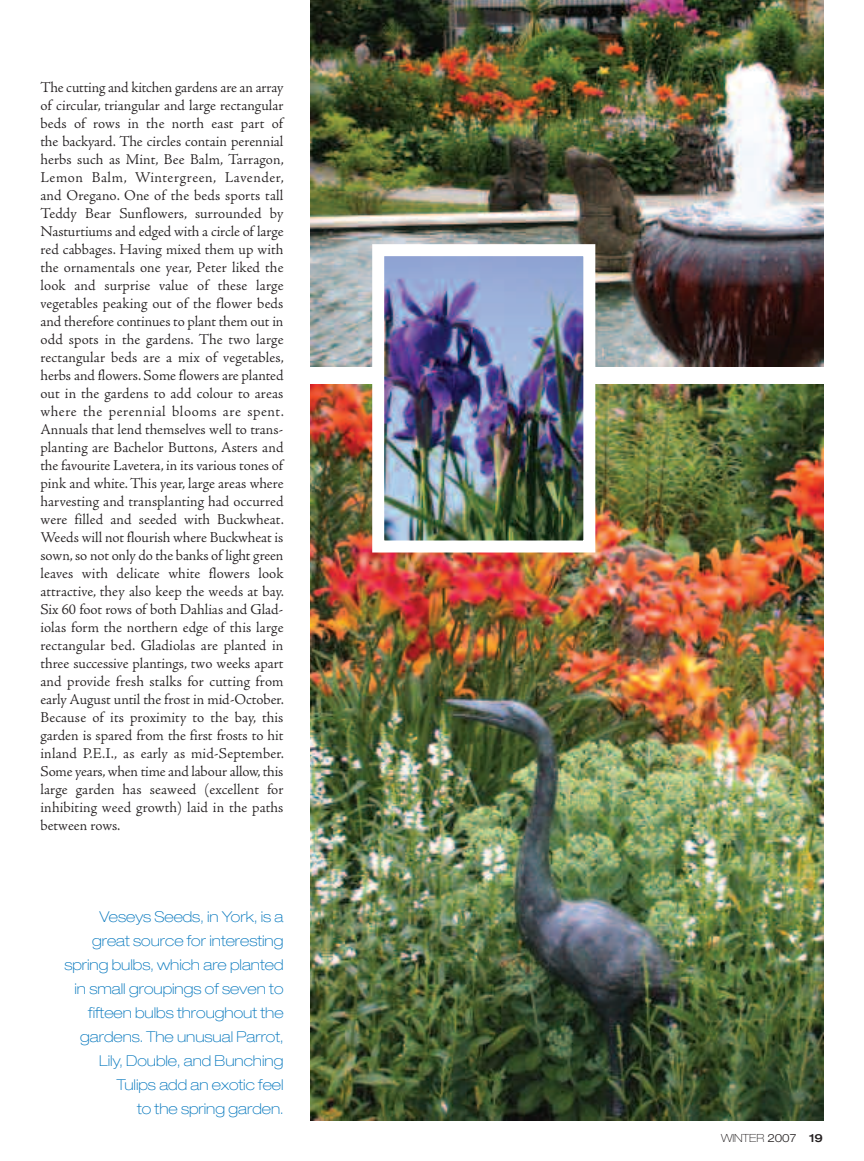
<style>
.page{position:relative;width:864px;height:1161px;background:#fff}
.page>*{position:absolute;margin:0;border:0;box-sizing:border-box;transform-origin:0 0}
.t1{font:300 15px/18px "Adobe Jenson Pro";letter-spacing:.005em;color:#231f20;text-align:justify}
.t2{font:100 expanded 15px/24px "Helvetica Neue LT Std";color:#0075bc;text-align:right}
.t3{font:100 expanded 11.25px "Helvetica Neue LT Std";letter-spacing:-.01em;color:#231f20}
.s1{font-weight:300}
.s2{font-weight:500}
</style>
<div class="page">
<img style="left:310px;top:385px;width:513px;height:735px">
<img style="left:310px;top:0;width:513px;height:367px">
<img style="left:385px;top:257px;width:197px;height:283px">
<div style="left:372px;top:244px;width:223px;height:309px;border:12px solid #fff"></div>
<p class="t1" style="left:40px;top:80px;width:245px">The cutting and kitchen gardens are an array of circular, triangular and large rectangular beds of rows in the north east part of the backyard. The circles contain perennial herbs such as Mint, Bee Balm, Tarragon, Lemon Balm, Wintergreen, Lavender, and Oregano. One of the beds sports tall Teddy Bear Sunflowers, surrounded by Nasturtiums and edged with a circle of large red cabbages. Having mixed them up with the ornamentals one year, Peter liked the look and surprise value of these large vegetables peaking out of the flower beds and therefore continues to plant them out in odd spots in the gardens. The two large rectangular beds are a mix of vegetables, herbs and flowers. Some flowers are planted out in the gardens to add colour to areas where the perennial blooms are spent.<br>Annuals that lend themselves well to trans&shy;planting are Bachelor Buttons, Asters and the favourite Lavetera,in its various tones of pink and white. This year, large areas where harvesting and transplanting had occurred were filled and seeded with Buckwheat.<br>Weeds will not flourish where Buckwheat is sown,so not only do the banks of light green leaves with delicate white flowers look attractive, they also keep the weeds at bay.<br>Six 60 foot rows of both Dahlias and Glad&shy;iolas form the northern edge of this large rectangular bed. Gladiolas are planted in three successive plantings, two weeks apart and provide fresh stalks for cutting from early August until the frost in mid-October.<br>Because of its proximity to the bay, this garden is spared from the first frosts to hit inland P.E.I., as early as mid-September.<br>Some years, when time and labour allow, this large garden has seaweed (excellent for inhibiting weed growth) laid in the paths between rows.</p>
<p class="t2" style="left:64px;top:906px;width:221px">Veseys Seeds, in York, is a great source for interesting spring bulbs, which are planted in small groupings of seven to fifteen bulbs throughout the gardens. The unusual Parrot,<br>Lily, Double, and Bunching<br>Tulips add an exotic feel<br>to the spring garden.</p>
<p class="t3" style="left:721px;top:1134px;width:103px">WINTER <span class="s1">2007</span> <span class="s2">19</span></p>
</div>
